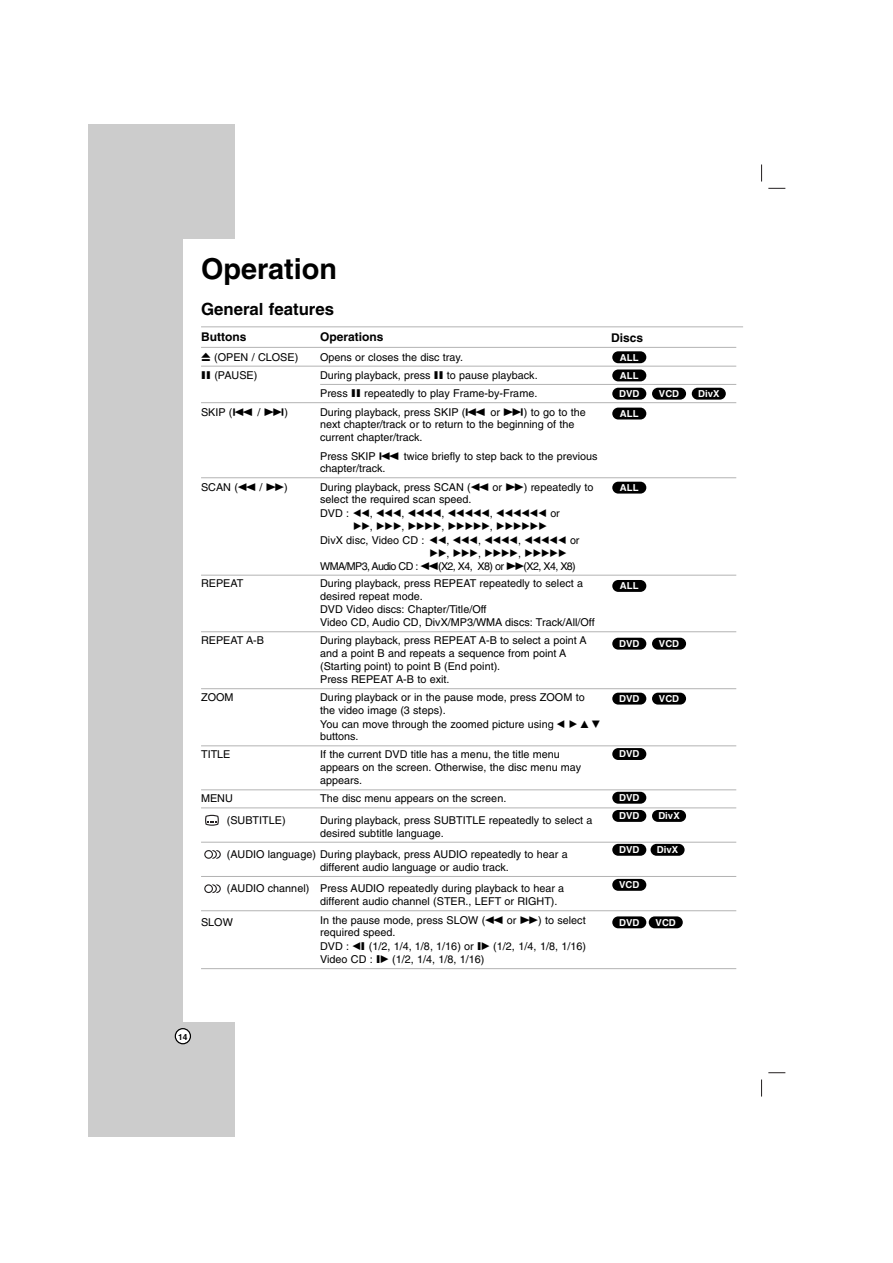
<style>
.page{position:relative;width:893px;height:1263px;background:#fff}
.page>*{position:absolute;margin:0;border:0;box-sizing:border-box;transform-origin:0 0}
.t1{font:700 28.8px "Helvetica";color:#000}
.t2{font:700 16.8px "Helvetica";color:#000}
.t3{font:700 12px "Helvetica";color:#000}
.t4{font:10.8px/12.9px "Helvetica";color:#000}
.t5{font:10.8px/13.2px "Sony PS Common";color:#000}
.t6{font:10.8px "Helvetica";letter-spacing:-.055em;color:#000}
.t7{font:700 9.6px "Helvetica";color:#fff}
.t8{font:700 8.4px "Helvetica";color:#000}
.s1{font-family:"Sony PS Common"}
.s2{font-family:"Helvetica"}
</style>
<div class="page">
<svg style="left:761px;top:165px;width:1px;height:17px"></svg>
<svg style="left:761px;top:1080px;width:1px;height:17px"></svg>
<svg style="left:768px;top:188px;width:17px;height:1px"></svg>
<svg style="left:768px;top:1072px;width:17px;height:1px"></svg>
<div style="left:88px;top:124px;width:146px;height:1013px;background:#ccc"></div>
<div style="left:183px;top:240px;width:111px;height:782px;background:#fff"></div>
<svg style="left:175px;top:1028px;width:16px;height:16px"></svg>
<hr style="left:201px;top:327px;width:542px;height:1px;background:#b3b3b3">
<hr style="left:201px;top:347px;width:535px;height:1px;background:#b3b3b3">
<hr style="left:201px;top:366px;width:535px;height:1px;background:#b3b3b3">
<hr style="left:320px;top:384px;width:416px;height:1px;background:#b3b3b3">
<hr style="left:201px;top:402px;width:535px;height:1px;background:#b3b3b3">
<hr style="left:201px;top:477px;width:535px;height:1px;background:#b3b3b3">
<hr style="left:201px;top:575px;width:535px;height:1px;background:#b3b3b3">
<hr style="left:201px;top:631px;width:535px;height:1px;background:#b3b3b3">
<hr style="left:201px;top:688px;width:535px;height:1px;background:#b3b3b3">
<hr style="left:201px;top:746px;width:535px;height:1px;background:#b3b3b3">
<hr style="left:201px;top:790px;width:535px;height:1px;background:#b3b3b3">
<hr style="left:201px;top:808px;width:535px;height:1px;background:#b3b3b3">
<hr style="left:201px;top:842px;width:535px;height:1px;background:#b3b3b3">
<hr style="left:201px;top:876px;width:535px;height:1px;background:#b3b3b3">
<hr style="left:201px;top:910px;width:535px;height:1px;background:#b3b3b3">
<hr style="left:201px;top:968px;width:535px;height:1px;background:#b3b3b3">
<svg style="left:204px;top:884px;width:17px;height:9px"></svg>
<svg style="left:204px;top:850px;width:17px;height:9px"></svg>
<svg style="left:205px;top:815px;width:14px;height:11px"></svg>
<div style="left:648px;top:916px;width:34px;height:12px;background:#000;border-radius:6px"></div>
<div style="left:612px;top:916px;width:34px;height:12px;background:#000;border-radius:6px"></div>
<div style="left:612px;top:879px;width:34px;height:12px;background:#000;border-radius:6px"></div>
<div style="left:650px;top:844px;width:34px;height:12px;background:#000;border-radius:6px"></div>
<div style="left:612px;top:844px;width:34px;height:12px;background:#000;border-radius:6px"></div>
<div style="left:652px;top:810px;width:34px;height:12px;background:#000;border-radius:6px"></div>
<div style="left:612px;top:810px;width:34px;height:12px;background:#000;border-radius:6px"></div>
<div style="left:612px;top:792px;width:34px;height:12px;background:#000;border-radius:6px"></div>
<div style="left:612px;top:748px;width:34px;height:12px;background:#000;border-radius:6px"></div>
<div style="left:652px;top:693px;width:34px;height:12px;background:#000;border-radius:6px"></div>
<div style="left:612px;top:693px;width:34px;height:12px;background:#000;border-radius:6px"></div>
<div style="left:652px;top:638px;width:34px;height:12px;background:#000;border-radius:6px"></div>
<div style="left:612px;top:638px;width:34px;height:12px;background:#000;border-radius:6px"></div>
<div style="left:612px;top:580px;width:34px;height:12px;background:#000;border-radius:6px"></div>
<div style="left:612px;top:482px;width:34px;height:12px;background:#000;border-radius:6px"></div>
<div style="left:612px;top:408px;width:34px;height:12px;background:#000;border-radius:6px"></div>
<div style="left:691px;top:388px;width:34px;height:12px;background:#000;border-radius:6px"></div>
<div style="left:652px;top:388px;width:34px;height:12px;background:#000;border-radius:6px"></div>
<div style="left:612px;top:388px;width:34px;height:12px;background:#000;border-radius:6px"></div>
<div style="left:612px;top:370px;width:34px;height:11px;background:#000;border-radius:6px"></div>
<div style="left:612px;top:351px;width:34px;height:12px;background:#000;border-radius:6px"></div>
<h1 class="t1" style="left:201px;top:258px;width:137px">Operation</h1>
<h2 class="t2" style="left:201px;top:303px;width:135px">General features</h2>
<p class="t3" style="left:201px;top:333px;width:47px">Buttons</p>
<p class="t3" style="left:320px;top:333px;width:65px">Operations</p>
<p class="t4" style="left:201px;top:352px;width:99px"><span class="s1">Z</span> (OPEN / CLOSE)</p>
<p class="t4" style="left:320px;top:352px;width:144px">Opens or closes the disc tray.</p>
<p class="t4" style="left:201px;top:370px;width:58px"><span class="s1">X</span> (PAUSE)</p>
<p class="t4" style="left:320px;top:367px;width:219px;line-height:18.3px">During playback, press <span class="s1">X</span> to pause playback.<br>Press <span class="s1">X</span> repeatedly to play Frame-by-Frame.</p>
<p class="t4" style="left:201px;top:406px;width:88px">SKIP (<span class="s1">.</span> / <span class="s1">&gt;</span>)</p>
<p class="t4" style="left:320px;top:406px;width:267px">During playback, press SKIP (<span class="s1">.</span> or <span class="s1">&gt;</span>) to go to the next chapter/track or to return to the beginning of the current chapter/track.</p>
<p class="t4" style="left:320px;top:451px;width:279px;line-height:12.5px">Press SKIP <span class="s1">.</span> twice briefly to step back to the previous chapter/track.</p>
<p class="t4" style="left:201px;top:482px;width:88px">SCAN (<span class="s1">M</span> / <span class="s1">M</span>)</p>
<p class="t4" style="left:320px;top:482px;width:275px;line-height:12.5px">During playback, press SCAN (<span class="s1">M</span> or <span class="s1">M</span>) repeatedly to select the required scan speed.</p>
<p class="t5" style="left:353px;top:507px;width:208px;text-indent:-33px"><span class="s2">DVD :</span> BB<span class="s2">,</span> BBB<span class="s2">,</span> BBBB<span class="s2">,</span> BBBBB<span class="s2">,</span> BBBBBB <span class="s2">or<br></span>BB<span class="s2">,</span> BBB<span class="s2">,</span> BBBB<span class="s2">,</span> BBBBB<span class="s2">,</span> BBBBBB</p>
<p class="t4" style="left:320px;top:534px;width:261px">DivX disc, Video CD : <span class="s1">BB</span>, <span class="s1">BBB</span>, <span class="s1">BBBB</span>, <span class="s1">BBBBB</span> or</p>
<p class="t5" style="left:429px;top:546px;width:138px">BB<span class="s2">,</span> BBB<span class="s2">,</span> BBBB<span class="s2">,</span> BBBBB</p>
<p class="t6" style="left:320px;top:562px;width:257px">WMA/MP3, Audio CD : <span class="s1">M</span> (X2, X4, X8) or <span class="s1">M</span> (X2, X4, X8)</p>
<p class="t4" style="left:201px;top:578px;width:44px">REPEAT</p>
<p class="t4" style="left:320px;top:578px;width:276px">During playback, press REPEAT repeatedly to select a desired repeat mode.<br>DVD Video discs: Chapter/Title/Off<br>Video CD, Audio CD, DivX/MP3/WMA discs: Track/All/Off</p>
<p class="t4" style="left:201px;top:635px;width:64px">REPEAT A-B</p>
<p class="t4" style="left:320px;top:635px;width:268px">During playback, press REPEAT A-B to select a point A and a point B and repeats a sequence from point A (Starting point) to point B (End point).<br>Press REPEAT A-B to exit.</p>
<p class="t4" style="left:201px;top:692px;width:34px">ZOOM</p>
<p class="t4" style="left:320px;top:692px;width:281px;line-height:13.4px">During playback or in the pause mode, press ZOOM to the video image (3 steps).<br>You can move through the zoomed picture using <span class="s1">B B V V</span></p>
<p class="t4" style="left:320px;top:731px;width:40px">buttons.</p>
<p class="t4" style="left:201px;top:749px;width:31px">TITLE</p>
<p class="t4" style="left:320px;top:749px;width:263px">If the current DVD title has a menu, the title menu appears on the screen. Otherwise, the disc menu may appears.</p>
<p class="t4" style="left:201px;top:793px;width:33px">MENU</p>
<p class="t4" style="left:320px;top:793px;width:188px">The disc menu appears on the screen.</p>
<p class="t4" style="left:227px;top:814px;width:60px">(SUBTITLE)</p>
<p class="t4" style="left:320px;top:814px;width:274px">During playback, press SUBTITLE repeatedly to select a desired subtitle language.</p>
<p class="t4" style="left:320px;top:849px;width:249px;text-indent:-93px">(AUDIO language) During playback, press AUDIO repeatedly to hear a different audio language or audio track.</p>
<p class="t4" style="left:320px;top:883px;width:245px;text-indent:-93px">(AUDIO channel) Press AUDIO repeatedly during playback to hear a different audio channel (STER., LEFT or RIGHT).</p>
<p class="t4" style="left:201px;top:917px;width:33px">SLOW</p>
<p class="t4" style="left:320px;top:915px;width:267px;line-height:12.5px">In the pause mode, press SLOW (<span class="s1">M</span> or <span class="s1">M</span>) to select required speed.</p>
<p class="t4" style="left:320px;top:941px;width:267px">DVD : <span class="s1">T</span> (1/2, 1/4, 1/8, 1/16) or <span class="s1">T</span> (1/2, 1/4, 1/8, 1/16)<br>Video CD : <span class="s1">T</span> (1/2, 1/4, 1/8, 1/16)</p>
<p class="t3" style="left:611px;top:333px;width:34px">Discs</p>
<p class="t7" style="left:620px;top:354px;width:20px">ALL</p>
<p class="t7" style="left:620px;top:372px;width:20px">ALL</p>
<p class="t7" style="left:619px;top:390px;width:22px">DVD</p>
<p class="t7" style="left:659px;top:390px;width:22px">VCD</p>
<p class="t7" style="left:698px;top:390px;width:23px">DivX</p>
<p class="t7" style="left:620px;top:410px;width:20px">ALL</p>
<p class="t7" style="left:620px;top:484px;width:20px">ALL</p>
<p class="t7" style="left:620px;top:582px;width:20px">ALL</p>
<p class="t7" style="left:619px;top:640px;width:22px">DVD</p>
<p class="t7" style="left:659px;top:640px;width:22px">VCD</p>
<p class="t7" style="left:619px;top:695px;width:22px">DVD</p>
<p class="t7" style="left:659px;top:695px;width:22px">VCD</p>
<p class="t7" style="left:619px;top:751px;width:22px">DVD</p>
<p class="t7" style="left:619px;top:794px;width:22px">DVD</p>
<p class="t7" style="left:619px;top:812px;width:22px">DVD</p>
<p class="t7" style="left:658px;top:812px;width:23px">DivX</p>
<p class="t7" style="left:619px;top:846px;width:22px">DVD</p>
<p class="t7" style="left:657px;top:846px;width:23px">DivX</p>
<p class="t7" style="left:619px;top:881px;width:22px">VCD</p>
<p class="t7" style="left:619px;top:919px;width:22px">DVD</p>
<p class="t7" style="left:655px;top:919px;width:22px">VCD</p>
<p class="t8" style="left:178px;top:1034px;width:11px">14</p>
</div>
